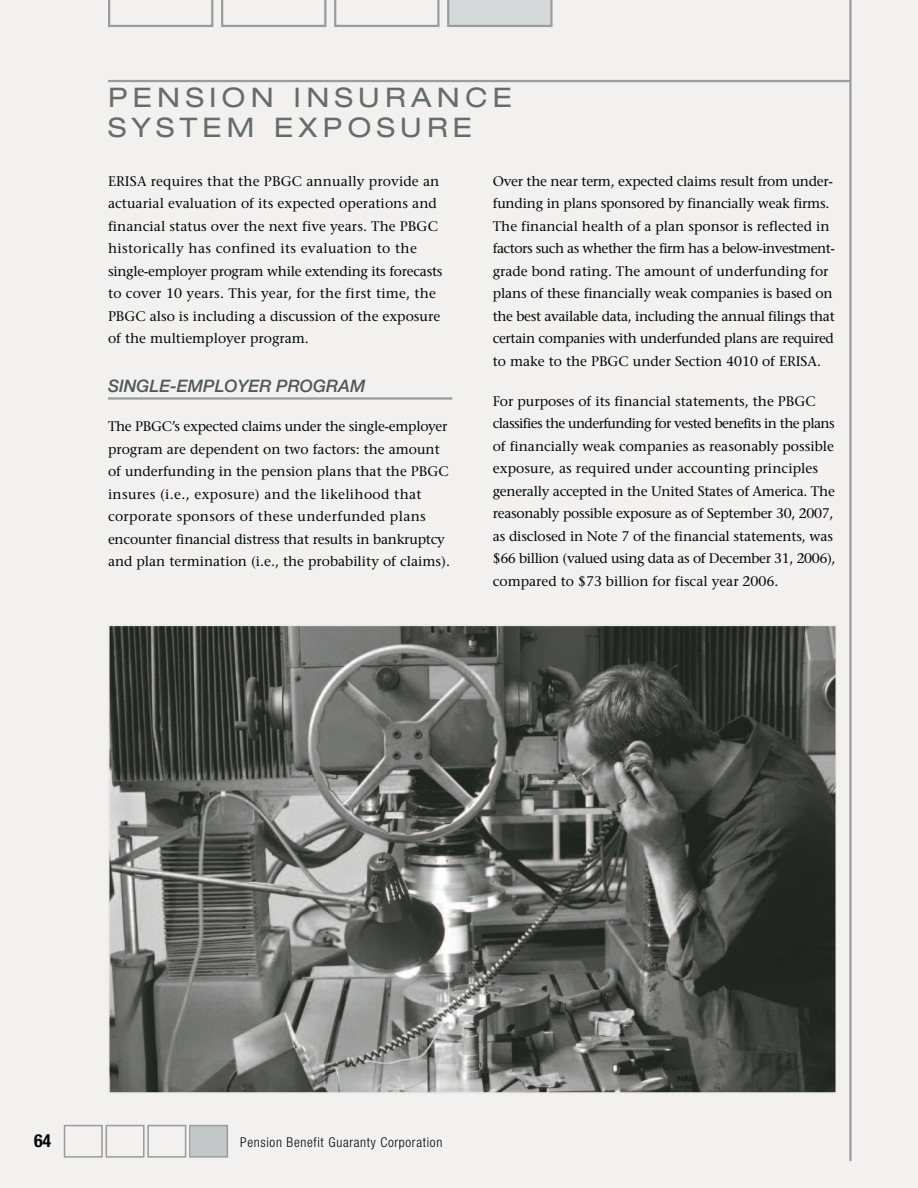
<style>
.page{position:relative;width:918px;height:1188px;background:#f3f1f0}
.page>*{position:absolute;margin:0;border:0;box-sizing:border-box;transform-origin:0 0}
.t1{font:expanded 27px/30px "Helvetica Neue";letter-spacing:.2em;color:#646d6c}
.t2{font:700 condensed 18px "Helvetica Neue";color:#000809}
.t3{font:italic 500 17.25px "Helvetica Neue";color:#4f5a58}
.t4{font:13.8px/22.5px "Stone Serif";color:#000809}
.t5{font:300 condensed 13.5px "Helvetica Neue";letter-spacing:.05em;color:#000809}
</style>
<div class="page">
<div style="left:64px;top:1125px;width:39px;height:33px;border:2px solid #989c9c"></div>
<div style="left:106px;top:1125px;width:39px;height:33px;border:2px solid #989c9c"></div>
<div style="left:147px;top:1125px;width:39px;height:33px;border:2px solid #989c9c"></div>
<div style="left:191px;top:1126px;width:36px;height:30px;background:#c4c7c8"></div>
<div style="left:189px;top:1125px;width:39px;height:33px;border:2px solid #989c9c"></div>
<hr style="left:108px;top:80px;width:742px;height:2px;background:#989c9c">
<svg style="left:108px;top:0;width:105px;height:27px"></svg>
<svg style="left:221px;top:0;width:105px;height:27px"></svg>
<svg style="left:334px;top:0;width:106px;height:27px"></svg>
<svg style="left:447px;top:0;width:106px;height:27px;background:#ced1d1"></svg>
<hr style="left:849px;top:0;width:3px;height:1161px;background:#989c9c">
<hr style="left:108px;top:397px;width:344px;height:3px;background:#989c9c">
<img style="left:111px;top:628px;width:723px;height:463px">
<div style="left:108px;top:625px;width:729px;height:469px;border:2px solid #ece9e7"></div>
<h1 class="t1" style="left:108px;top:85px;width:405px">PENSION INSURANCE<br>SYSTEM EXPOSURE</h1>
<p class="t4" style="left:108px;top:171px;width:336px">ERISA requires that the PBGC annually provide an actuarial evaluation of its expected operations and financial status over the next five years. The PBGC historically has confined its evaluation to the single-employer program while extending its forecasts to cover 10 years. This year, for the first time, the PBGC also is including a discussion of the exposure of the multiemployer program.</p>
<p class="t3" style="left:108px;top:379px;width:259px">SINGLE-EMPLOYER PROGRAM</p>
<p class="t4" style="left:108px;top:417px;width:344px">The PBGC’s expected claims under the single-employer program are dependent on two factors: the amount of underfunding in the pension plans that the PBGC insures (i.e., exposure) and the likelihood that corporate sponsors of these underfunded plans encounter financial distress that results in bankruptcy and plan termination (i.e., the probability of claims).</p>
<p class="t4" style="left:493px;top:171px;width:344px">Over the near term, expected claims result from under&shy;funding in plans sponsored by financially weak firms.<br>The financial health of a plan sponsor is reflected in factors such as whether the firm has a below-investment&shy;grade bond rating. The amount of underfunding for plans of these financially weak companies is based on the best available data, including the annual filings that certain companies with underfunded plans are required to make to the PBGC under Section 4010 of ERISA.</p>
<p class="t4" style="left:493px;top:391px;width:344px">For purposes of its financial statements, the PBGC classifies the underfunding for vested benefits in the plans of financially weak companies as reasonably possible exposure, as required under accounting principles generally accepted in the United States of America. The reasonably possible exposure as of September 30, 2007, as disclosed in Note 7 of the financial statements, was $66 billion (valued using data as of December 31, 2006), compared to $73 billion for fiscal year 2006.</p>
<h2 class="t2" style="left:34px;top:1134px;width:19px">64</h2>
<p class="t5" style="left:240px;top:1137px;width:204px">Pension Benefit Guaranty Corporation</p>
</div>
